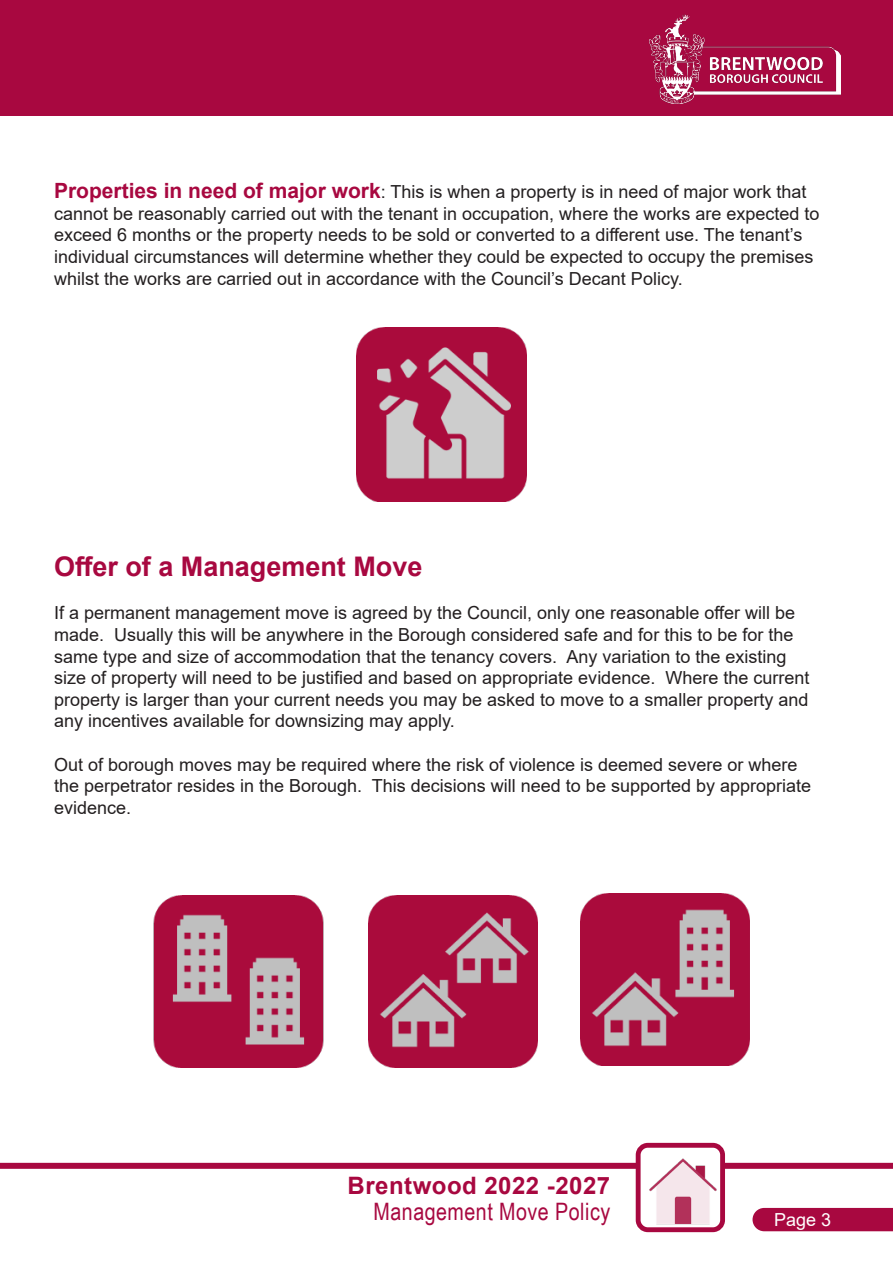
<style>
.page{position:relative;width:893px;height:1263px;background:#fff}
.page>*{position:absolute;margin:0;border:0;box-sizing:border-box;transform-origin:0 0}
.t1{font:700 27px "Arial";color:#a80840}
.t2{font:24px/25.5px "Arial Narrow";letter-spacing:.02em;color:#a80840;text-align:right}
.t3{font:18px/21.6px "Arial";color:#231f20}
.t4{font:18px "Arial";color:#fff}
.s1{font-weight:700;font-size:21px;color:#a80840}
.s2{font-family:"Arial";font-weight:700}
</style>
<div class="page">
<div style="left:1px;top:0;width:892px;height:115px;background:#a80840"></div>
<img style="left:650px;top:15px;width:190px;height:88px">
<div style="left:0;top:1163px;width:893px;height:6px;background:#a80840"></div>
<div style="left:752px;top:1208px;width:141px;height:23px;background:#a80840"></div>
<div style="left:638px;top:1145px;width:85px;height:85px;background:#fff;border-radius:10px"></div>
<img style="left:649px;top:1158px;width:70px;height:68px">
<div style="left:636px;top:1143px;width:89px;height:89px;border:5px solid #a80840;border-radius:10px"></div>
<img style="left:357px;top:328px;width:169px;height:174px">
<img style="left:153px;top:895px;width:171px;height:172px">
<img style="left:369px;top:895px;width:168px;height:172px">
<img style="left:581px;top:893px;width:169px;height:173px">
<p class="t3" style="left:54px;top:181px;width:767px"><span class="s1">Properties in need of major work</span>: This is when a property is in need of major work that cannot be reasonably carried out with the tenant in occupation, where the works are expected to exceed 6 months or the property needs to be sold or converted to a different use. The tenant’s individual circumstances will determine whether they could be expected to occupy the premises whilst the works are carried out in accordance with the Council’s Decant Policy.</p>
<p class="t1" style="left:54px;top:548px;width:370px">Offer of a Management Move</p>
<p class="t3" style="left:54px;top:602px;width:757px">If a permanent management move is agreed by the Council, only one reasonable offer will be made. Usually this will be anywhere in the Borough considered safe and for this to be for the same type and size of accommodation that the tenancy covers. Any variation to the existing size of property will need to be justified and based on appropriate evidence. Where the current property is larger than your current needs you may be asked to move to a smaller property and any incentives available for downsizing may apply.</p>
<p class="t3" style="left:54px;top:753px;width:759px">Out of borough moves may be required where the risk of violence is deemed severe or where the perpetrator resides in the Borough. This decisions will need to be supported by appropriate evidence.</p>
<p class="t2" style="left:348px;top:1172px;width:264px"><span class="s2">Brentwood 2022 -2027<br></span>Management Move Policy</p>
<p class="t4" style="left:774px;top:1207px;width:59px">Page 3</p>
</div>
